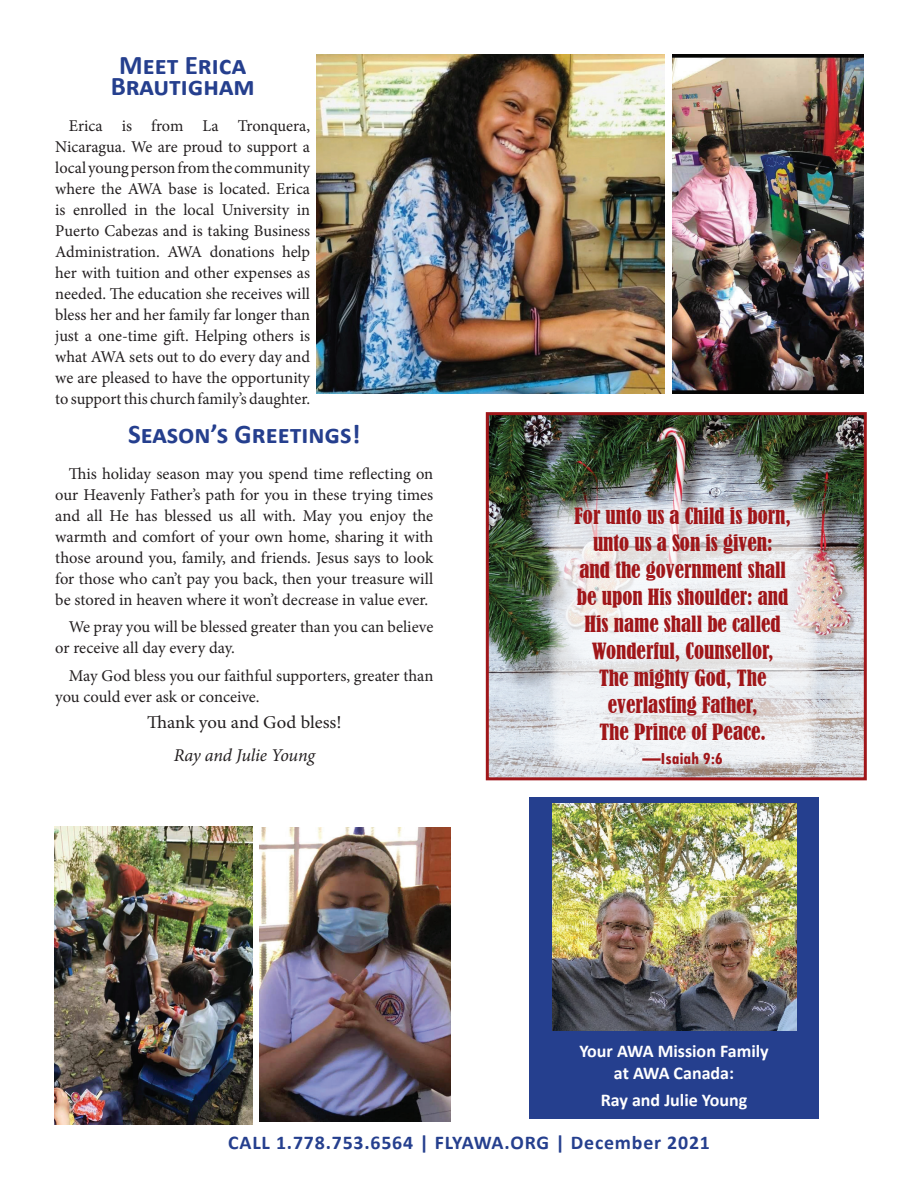
<style>
.page{position:relative;width:918px;height:1188px;background:#fff}
.page>*{position:absolute;margin:0;border:0;box-sizing:border-box;transform-origin:0 0}
.t1{font:700 27px/21px "Calibri";color:#253f8e;text-align:center}
.t2{font:condensed 21px/27px "Bernard";color:#a01619;text-align:center}
.t3{font:700 19.5px "Calibri";letter-spacing:.04em;color:#253f8e}
.t4{font:700 18px/21.6px "Calibri";letter-spacing:-.03em;color:#fff;text-align:center}
.t5{font:18px "Minion Pro";letter-spacing:-.005em;color:#231f20;scale:1.04 1}
.t6{font:italic 18px "Minion Pro";letter-spacing:-.015em;color:#231f20}
.t7{font:700 condensed 18px "Tw Cen";color:#a01619}
.t8{font:16.5px/21px "Minion Pro";letter-spacing:-.005em;color:#231f20;text-align:justify}
</style>
<div class="page">
<img style="left:490px;top:416px;width:373px;height:360px">
<div style="left:486px;top:412px;width:381px;height:368px;border:3px solid #a01619"></div>
<svg style="left:549px;top:500px;width:270px;height:269px;fill:#ecedf0"></svg>
<div style="left:529px;top:797px;width:290px;height:322px;background:#253f8e"></div>
<img style="left:552px;top:804px;width:245px;height:227px">
<img style="left:672px;top:54px;width:191px;height:340px">
<img style="left:317px;top:54px;width:347px;height:340px">
<img style="left:54px;top:826px;width:198px;height:298px">
<img style="left:259px;top:827px;width:191px;height:295px">
<h1 class="t1" style="left:111px;top:54px;width:145px">Meet Erica<br>Brautigham</h1>
<p class="t8" style="left:55px;top:116px;width:256px;text-indent:13px">Erica is from La Tronquera, Nicaragua. We are proud to support a local young person from the community where the AWA base is located. Erica is enrolled in the local University in Puerto Cabezas and is taking Business Administration. AWA donations help her with tuition and other expenses as needed. The education she receives will bless her and her family far longer than just a one-time gift. Helping others is what AWA sets out to do every day and we are pleased to have the opportunity to support this church family’s daughter.</p>
<h1 class="t1" style="left:128px;top:423px;width:234px">Season’s Greetings!</h1>
<p class="t8" style="left:55px;top:463px;width:380px;text-indent:13px">This holiday season may you spend time reflecting on our Heavenly Father’s path for you in these trying times and all He has blessed us all with. May you enjoy the warmth and comfort of your own home, sharing it with those around you, family, and friends. Jesus says to look for those who can’t pay you back, then your treasure will be stored in heaven where it won’t decrease in value ever.</p>
<p class="t8" style="left:55px;top:617px;width:380px;text-indent:13px">We pray you will be blessed greater than you can believe or receive all day every day.</p>
<p class="t8" style="left:55px;top:665px;width:380px;text-indent:13px">May God bless you our faithful supporters, greater than you could ever ask or conceive.</p>
<p class="t5" style="left:147px;top:710px;width:189px">Thank you and God bless!</p>
<p class="t6" style="left:174px;top:743px;width:143px">Ray and Julie Young</p>
<p class="t2" style="left:574px;top:503px;width:218px">For unto us a Child is born, unto us a Son is given:<br>and the government shall be upon His shoulder: and<br>His name shall be called<br>Wonderful, Counsellor,<br>The mighty God, The everlasting Father,<br>The Prince of Peace.</p>
<p class="t7" style="left:643px;top:748px;width:82px">—Isaiah 9:6</p>
<p class="t4" style="left:579px;top:1040px;width:191px">Your AWA Mission Family at AWA Canada:</p>
<p class="t4" style="left:601px;top:1089px;width:148px">Ray and Julie Young</p>
<p class="t3" style="left:228px;top:1128px;width:483px">CALL 1.778.753.6564 | FLYAWA.ORG | December 2021</p>
</div>
